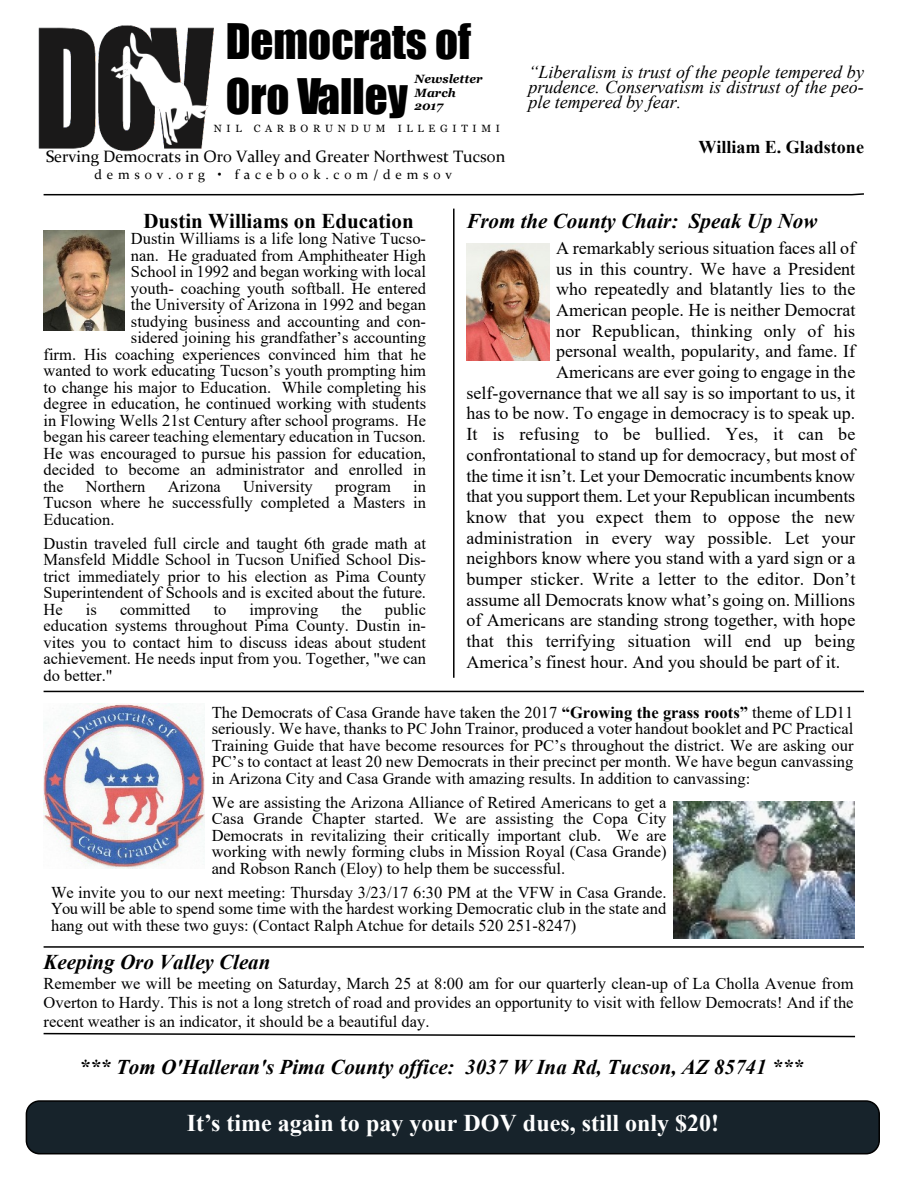
<style>
.page{position:relative;width:918px;height:1188px;background:#fff}
.page>*{position:absolute;margin:0;border:0;box-sizing:border-box;transform-origin:0 0}
.t1{font:45px/54.9px "Impact";color:#000}
.t2{font:700 24px "Times New Roman";color:#fff}
.t3{font:italic 700 21px "Times New Roman";color:#000}
.t4{font:700 21px "Times New Roman";color:#000}
.t5{font:18px "Times New Roman";color:#000}
.t6{font:italic 18px/15px "Times New Roman";color:#000;text-align:justify}
.t7{font:700 18px "Times New Roman";color:#000}
.t8{font:16.5px/16.5px "Times New Roman";color:#000;text-align:justify}
.t9{font:16.5px "Constantia";color:#000}
.t10{font:13.5px "Constantia";letter-spacing:.35em;color:#000}
.t11{font:italic 700 12px/13.6px "Georgia";color:#000}
.t12{font:10.5px "Georgia";letter-spacing:.45em;color:#000}
.s1{font-weight:700}
</style>
<div class="page">
<img style="left:38px;top:25px;width:176px;height:127px">
<svg style="left:43px;top:193px;width:821px;height:3px"></svg>
<div style="left:26px;top:1100px;width:854px;height:54px;background:#17232b;border:2px solid #000;border-radius:13px"></div>
<img style="left:44px;top:231px;width:80px;height:100px">
<hr style="left:44px;top:691px;width:820px;height:1px;background:#000">
<img style="left:44px;top:703px;width:161px;height:165px">
<img style="left:673px;top:802px;width:182px;height:137px">
<img style="left:466px;top:244px;width:83px;height:116px">
<hr style="left:453px;top:209px;width:2px;height:469px;background:#000">
<hr style="left:44px;top:946px;width:820px;height:2px;background:#000">
<svg style="left:43px;top:1032px;width:813px;height:6px"></svg>
<h1 class="t1" style="left:226px;top:16px;width:247px">Democrats of<br>Oro Valley</h1>
<p class="t11" style="left:415px;top:73px;width:70px">Newsletter<br>March<br>2017</p>
<p class="t6" style="left:528px;top:66px;width:337px">“Liberalism is trust of the people tempered by prudence. Conservatism is distrust of the peo&shy;ple tempered by fear.</p>
<p class="t7" style="left:698px;top:140px;width:167px">William E. Gladstone</p>
<p class="t12" style="left:214px;top:124px;width:288px">NIL CARBORUNDUM ILLEGITIMI</p>
<p class="t9" style="left:46px;top:150px;width:461px">Serving Democrats in Oro Valley and Greater Northwest Tucson</p>
<p class="t10" style="left:95px;top:169px;width:359px">demsov.org • facebook.com/demsov</p>
<p class="t4" style="left:143px;top:213px;width:272px">Dustin Williams on Education</p>
<p class="t8" style="left:131px;top:232px;width:297px">Dustin Williams is a life long Native Tucso-</p>
<p class="t8" style="left:131px;top:248px;width:297px">nan. He graduated from Amphitheater High</p>
<p class="t8" style="left:131px;top:265px;width:297px">School in 1992 and began working with local</p>
<p class="t8" style="left:131px;top:281px;width:297px">youth- coaching youth softball. He entered</p>
<p class="t8" style="left:131px;top:298px;width:297px">the University of Arizona in 1992 and began</p>
<p class="t8" style="left:131px;top:314px;width:297px">studying business and accounting and con-</p>
<p class="t8" style="left:131px;top:331px;width:297px">sidered joining his grandfather’s accounting</p>
<p class="t8" style="left:44px;top:347px;width:384px">firm. His coaching experiences convinced him that he</p>
<p class="t8" style="left:44px;top:364px;width:384px">wanted to work educating Tucson’s youth prompting him</p>
<p class="t8" style="left:44px;top:380px;width:384px">to change his major to Education. While completing his</p>
<p class="t8" style="left:44px;top:397px;width:384px">degree in education, he continued working with students</p>
<p class="t8" style="left:44px;top:413px;width:384px">in Flowing Wells 21st Century after school programs. He</p>
<p class="t8" style="left:44px;top:430px;width:384px">began his career teaching elementary education in Tucson.</p>
<p class="t8" style="left:44px;top:446px;width:384px">He was encouraged to pursue his passion for education,</p>
<p class="t8" style="left:44px;top:463px;width:384px">decided to become an administrator and enrolled in</p>
<p class="t8" style="left:44px;top:479px;width:22px">the</p>
<p class="t8" style="left:86px;top:479px;width:61px">Northern</p>
<p class="t8" style="left:168px;top:479px;width:55px">Arizona</p>
<p class="t8" style="left:243px;top:479px;width:71px">University</p>
<p class="t8" style="left:335px;top:479px;width:57px">program</p>
<p class="t3" style="left:466px;top:214px;width:353px">From the County Chair: Speak Up Now</p>
<p class="t5" style="left:556px;top:241px;width:301px">A remarkably serious situation faces all of</p>
<p class="t5" style="left:556px;top:262px;width:301px">us in this country. We have a President</p>
<p class="t5" style="left:556px;top:283px;width:301px">who repeatedly and blatantly lies to the</p>
<p class="t5" style="left:556px;top:304px;width:301px">American people. He is neither Democrat</p>
<p class="t5" style="left:556px;top:324px;width:301px">nor Republican, thinking only of his</p>
<p class="t5" style="left:556px;top:345px;width:301px">personal wealth, popularity, and fame. If</p>
<p class="t5" style="left:556px;top:366px;width:301px">Americans are ever going to engage in the</p>
<p class="t5" style="left:466px;top:386px;width:390px">self-governance that we all say is so important to us, it</p>
<p class="t5" style="left:466px;top:407px;width:390px">has to be now. To engage in democracy is to speak up.</p>
<p class="t5" style="left:466px;top:428px;width:390px">It is refusing to be bullied. Yes, it can be</p>
<p class="t5" style="left:466px;top:448px;width:390px">confrontational to stand up for democracy, but most of</p>
<p class="t5" style="left:466px;top:469px;width:390px">the time it isn’t. Let your Democratic incumbents know</p>
<p class="t5" style="left:466px;top:490px;width:390px">that you support them. Let your Republican incumbents</p>
<p class="t5" style="left:466px;top:510px;width:390px">know that you expect them to oppose the new</p>
<p class="t5" style="left:466px;top:531px;width:390px">administration in every way possible. Let your</p>
<p class="t5" style="left:466px;top:552px;width:390px">neighbors know where you stand with a yard sign or a</p>
<p class="t5" style="left:466px;top:572px;width:390px">bumper sticker. Write a letter to the editor. Don’t</p>
<p class="t5" style="left:466px;top:593px;width:390px">assume all Democrats know what’s going on. Millions</p>
<p class="t5" style="left:466px;top:614px;width:390px">of Americans are standing strong together, with hope</p>
<p class="t5" style="left:466px;top:635px;width:390px">that this terrifying situation will end up being</p>
<p class="t5" style="left:466px;top:655px;width:375px">America’s finest hour. And you should be part of it.</p>
<p class="t8" style="left:44px;top:479px;width:384px;text-indent:370px">in Tucson where he successfully completed a Masters in Education.</p>
<p class="t8" style="left:44px;top:536px;width:384px">Dustin traveled full circle and taught 6th grade math at Mansfeld Middle School in Tucson Unified School Dis&shy;trict immediately prior to his election as Pima County Superintendent of Schools and is excited about the future.<br>He</p>
<p class="t8" style="left:44px;top:602px;width:384px;text-indent:341px">public education systems throughout Pima County. Dustin in&shy;vites you to contact him to discuss ideas about student achievement. He needs input from you. Together, "we can do better."</p>
<p class="t8" style="left:212px;top:706px;width:643px">The Democrats of Casa Grande have taken the 2017 <span class="s1">“Growing the grass roots”</span> theme of LD11 seriously. We have, thanks to PC John Trainor, produced a voter handout booklet and PC Practical Training Guide that have become resources for PC’s throughout the district. We are asking our PC’s to contact at least 20 new Democrats in their precinct per month. We have begun canvassing in Arizona City and Casa Grande with amazing results. In addition to canvassing:</p>
<p class="t8" style="left:212px;top:796px;width:456px">We are assisting the Arizona Alliance of Retired Americans to get a Casa Grande Chapter started. We are assisting the Copa City Democrats in revitalizing their critically important club. We are working with newly forming clubs in Mission Royal (Casa Grande) and Robson Ranch (Eloy) to help them be successful.</p>
<p class="t8" style="left:51px;top:886px;width:617px">We invite you to our next meeting: Thursday 3/23/17 6:30 PM at the VFW in Casa Grande.<br>You will be able to spend some time with the hardest working Democratic club in the state and hang out with these two guys: (Contact Ralph Atchue for details 520 251-8247)</p>
<p class="t8" style="left:86px;top:602px;width:12px">is</p>
<p class="t8" style="left:120px;top:602px;width:72px">committed</p>
<p class="t8" style="left:214px;top:602px;width:14px">to</p>
<p class="t8" style="left:250px;top:602px;width:70px">improving</p>
<p class="t8" style="left:342px;top:602px;width:22px">the</p>
<p class="t3" style="left:44px;top:954px;width:228px">Keeping Oro Valley Clean</p>
<p class="t8" style="left:44px;top:975px;width:812px;line-height:18.9px">Remember we will be meeting on Saturday, March 25 at 8:00 am for our quarterly clean-up of La Cholla Avenue from Overton to Hardy. This is not a long stretch of road and provides an opportunity to visit with fellow Democrats! And if the recent weather is an indicator, it should be a beautiful day.</p>
<p class="t3" style="left:79px;top:1059px;width:726px">*** Tom O'Halleran's Pima County office: 3037 W Ina Rd, Tucson, AZ 85741 ***</p>
<h2 class="t2" style="left:187px;top:1115px;width:534px">It’s time again to pay your DOV dues, still only $20!</h2>
</div>
